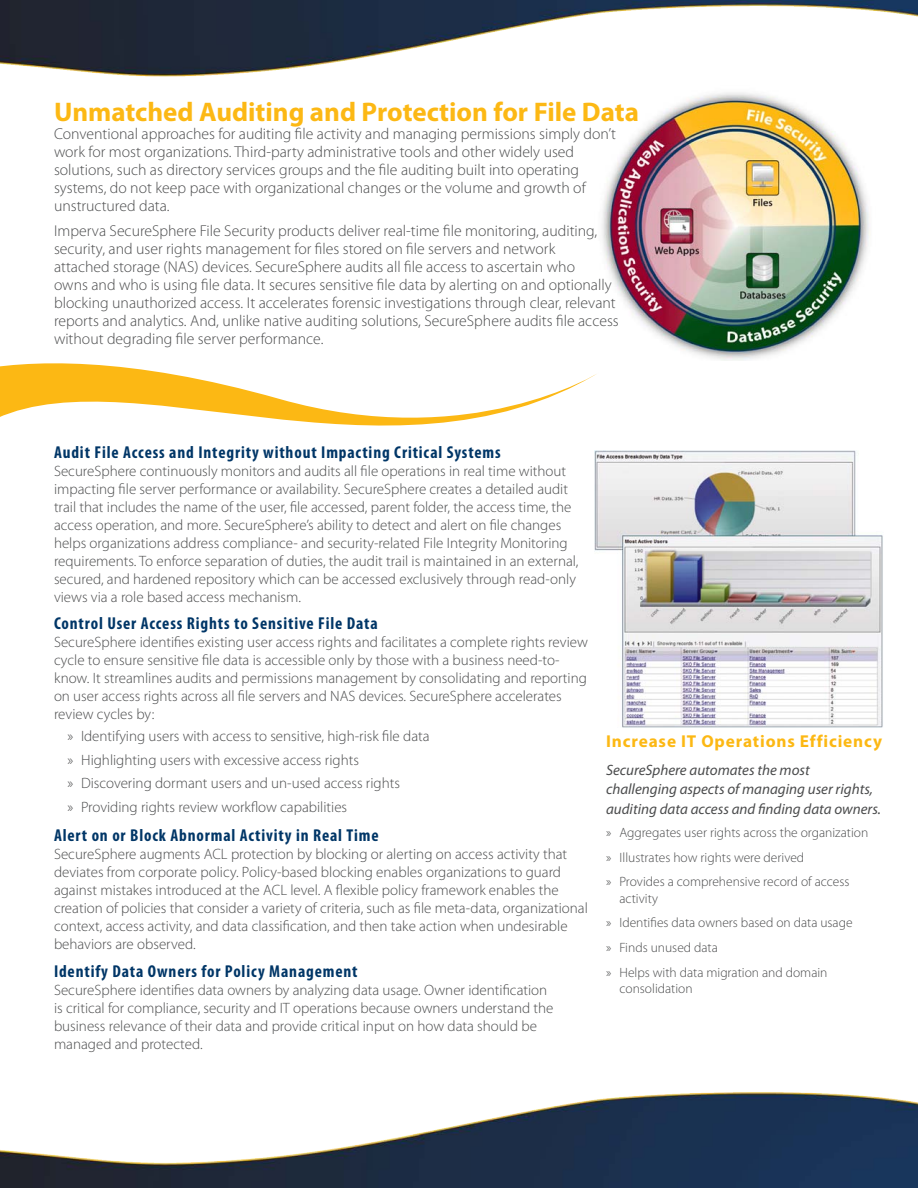
<style>
.page{position:relative;width:918px;height:1188px;background:#fff}
.page>*{position:absolute;margin:0;border:0;box-sizing:border-box;transform-origin:0 0}
.t1{font:700 27px "Myriad Pro";color:#fcb814}
.Subhead{font:700 condensed 17.25px "Myriad Pro";letter-spacing:.05em;color:#003667}
.callout_header{font:700 17.25px "Myriad Pro";letter-spacing:.05em;color:#fcb814}
.Intro_copy{font:300 15.75px/18px "Myriad Pro";color:#4b4c4d}
.Body_Copy{font:300 15px/18px "Myriad Pro";color:#4b4c4d}
.Body_bullets{font:300 15px "Myriad Pro";color:#4b4c4d}
.Body_Copy-2{font:italic 15px/19.5px "Myriad Pro";color:#4b4c4d}
.callout_bullets{font:300 13.5px/16.2px "Myriad Pro";color:#4b4c4d}
</style>
<div class="page">
<img style="left:0;top:0;width:918px;height:77px">
<svg style="left:0;top:363px;width:596px;height:63px"></svg>
<img style="left:0;top:1092px;width:918px;height:96px">
<img style="left:602px;top:92px;width:268px;height:268px">
<img style="left:594px;top:450px;width:289px;height:278px">
<p class="t1" style="left:54px;top:95px;width:586px">Unmatched Auditing and Protection for File Data</p>
<p class="Intro_copy" style="left:54px;top:125px;width:563px">Conventional approaches for auditing file activity and managing permissions simply don’t work for most organizations. Third-party administrative tools and other widely used solutions, such as directory services groups and the file auditing built into operating systems, do not keep pace with organizational changes or the volume and growth of unstructured data.</p>
<p class="Intro_copy" style="left:54px;top:222px;width:566px">Imperva SecureSphere File Security products deliver real-time file monitoring, auditing, security, and user rights management for files stored on file servers and network<br>attached storage (NAS) devices. SecureSphere audits all file access to ascertain who<br>owns and who is using file data. It secures sensitive file data by alerting on and optionally blocking unauthorized access. It accelerates forensic investigations through clear, relevant reports and analytics. And, unlike native auditing solutions, SecureSphere audits file access without degrading file server performance.</p>
<p class="Subhead" style="left:54px;top:441px;width:448px">Audit File Access and Integrity without Impacting Critical Systems</p>
<p class="Body_Copy" style="left:54px;top:462px;width:526px">SecureSphere continuously monitors and audits all file operations in real time without impacting file server performance or availability. SecureSphere creates a detailed audit trail that includes the name of the user, file accessed, parent folder, the access time, the access operation, and more. SecureSphere’s ability to detect and alert on file changes helps organizations address compliance- and security-related File Integrity Monitoring requirements. To enforce separation of duties, the audit trail is maintained in an external, secured, and hardened repository which can be accessed exclusively through read-only views via a role based access mechanism.</p>
<p class="Subhead" style="left:54px;top:613px;width:325px">Control User Access Rights to Sensitive File Data</p>
<p class="Body_Copy" style="left:54px;top:633px;width:535px">SecureSphere identifies existing user access rights and facilitates a complete rights review cycle to ensure sensitive file data is accessible only by those with a business need-to&shy;know. It streamlines audits and permissions management by consolidating and reporting on user access rights across all file servers and NAS devices. SecureSphere accelerates review cycles by:</p>
<p class="Body_bullets" style="left:68px;top:728px;width:364px">» Identifying users with access to sensitive, high-risk file data</p>
<p class="Body_bullets" style="left:68px;top:751px;width:293px">» Highlighting users with excessive access rights</p>
<p class="Body_bullets" style="left:68px;top:775px;width:334px">» Discovering dormant users and un-used access rights</p>
<p class="Body_bullets" style="left:68px;top:799px;width:281px">» Providing rights review workflow capabilities</p>
<p class="Subhead" style="left:54px;top:825px;width:326px">Alert on or Block Abnormal Activity in Real Time</p>
<p class="Body_Copy" style="left:54px;top:845px;width:535px">SecureSphere augments ACL protection by blocking or alerting on access activity that deviates from corporate policy. Policy-based blocking enables organizations to guard against mistakes introduced at the ACL level. A flexible policy framework enables the creation of policies that consider a variety of criteria, such as file meta-data, organizational context, access activity, and data classification, and then take action when undesirable behaviors are observed.</p>
<p class="Subhead" style="left:54px;top:960px;width:305px">Identify Data Owners for Policy Management</p>
<p class="Body_Copy" style="left:54px;top:981px;width:501px">SecureSphere identifies data owners by analyzing data usage. Owner identification is critical for compliance, security and IT operations because owners understand the business relevance of their data and provide critical input on how data should be managed and protected.</p>
<p class="callout_header" style="left:606px;top:730px;width:278px">Increase IT Operations Efficiency</p>
<p class="Body_Copy-2" style="left:606px;top:760px;width:277px">SecureSphere automates the most challenging aspects of managing user rights, auditing data access and finding data owners.</p>
<p class="callout_bullets" style="left:606px;top:824px;width:264px">» Aggregates user rights across the organization</p>
<p class="callout_bullets" style="left:606px;top:849px;width:200px">» Illustrates how rights were derived</p>
<p class="callout_bullets" style="left:620px;top:874px;width:231px;text-indent:-14px">» Provides a comprehensive record of access activity</p>
<p class="callout_bullets" style="left:606px;top:915px;width:248px">» Identifies data owners based on data usage</p>
<p class="callout_bullets" style="left:606px;top:940px;width:113px">» Finds unused data</p>
<p class="callout_bullets" style="left:620px;top:965px;width:210px;text-indent:-14px">» Helps with data migration and domain consolidation</p>
</div>
